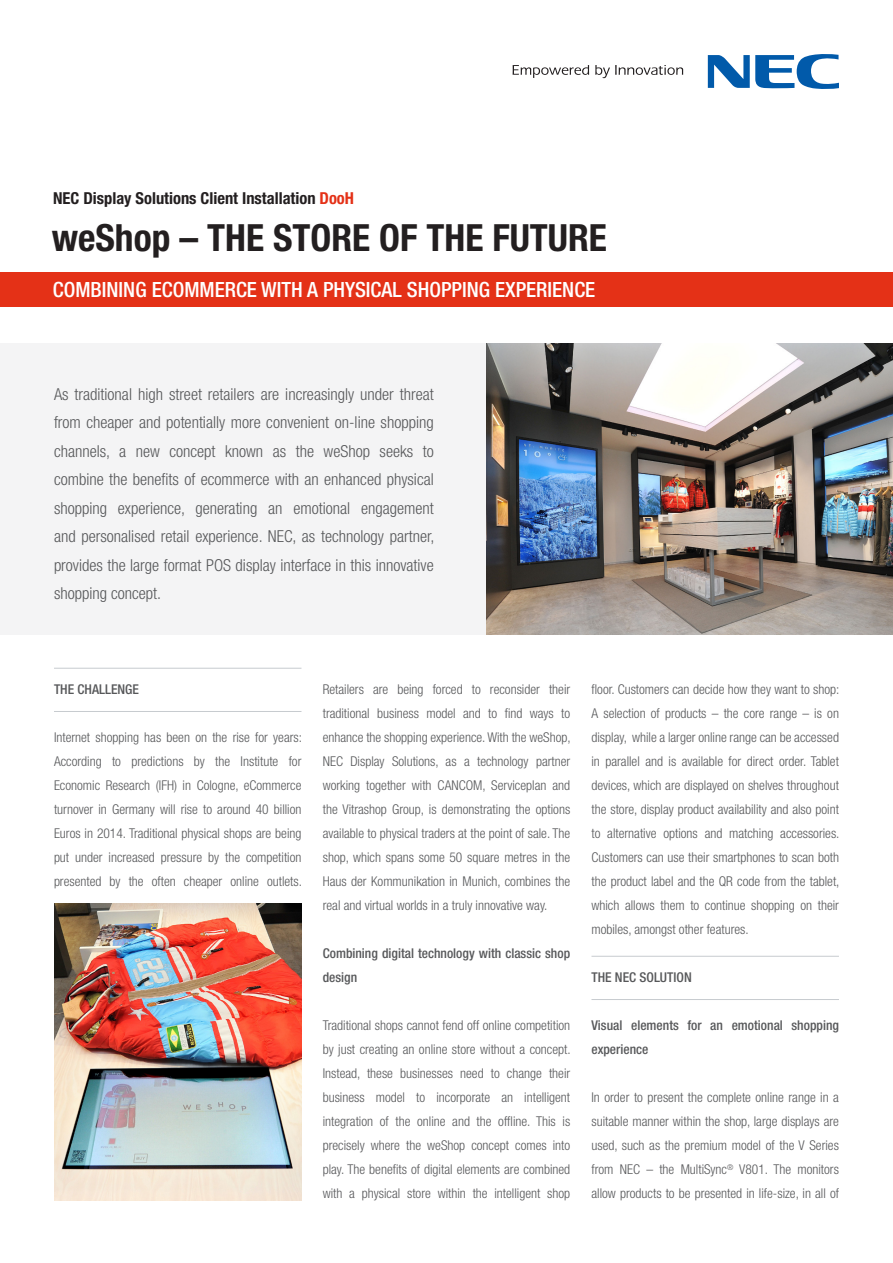
<style>
.page{position:relative;width:893px;height:1263px;background:#fff}
.page>*{position:absolute;margin:0;border:0;box-sizing:border-box;transform-origin:0 0}
.t1{font:700 condensed 37.5px "Helvetica Neue LT Std";color:#231f20}
.t2{font:500 condensed 21px "Helvetica Neue LT Std";color:#fff}
.BODY{font:300 condensed 16.5px/28.5px "Helvetica Neue LT Std";color:#57585a;text-align:justify}
.t3{font:700 condensed 16.5px "Helvetica Neue LT Std";color:#231f20}
.BODY-2{font:300 condensed 13.5px/24px "Helvetica Neue LT Std";color:#57585a;text-align:justify}
.BODY-3{font:500 condensed 13.5px/24px "Helvetica Neue LT Std";color:#57585a}
.FILETES{font:500 condensed 13.5px "Helvetica Neue LT Std";color:#57585a}
.s1{color:#e43117}
</style>
<div class="page">
<hr style="left:54px;top:668px;width:247px;height:1px;background:#c7cbcf">
<hr style="left:54px;top:711px;width:247px;height:1px;background:#c7cbcf">
<hr style="left:591px;top:956px;width:248px;height:1px;background:#c7cbcf">
<hr style="left:591px;top:999px;width:248px;height:1px;background:#c7cbcf">
<svg style="left:513px;top:65px;width:76px;height:13px"></svg>
<svg style="left:595px;top:65px;width:88px;height:13px"></svg>
<svg style="left:708px;top:54px;width:131px;height:35px"></svg>
<div style="left:0;top:272px;width:893px;height:35px;background:#e43117"></div>
<div style="left:0;top:343px;width:487px;height:292px;background:#f4f4f5"></div>
<img style="left:487px;top:343px;width:406px;height:291px">
<img style="left:54px;top:904px;width:247px;height:296px">
<p class="t3" style="left:53px;top:188px;width:302px">NEC Display Solutions Client Installation <span class="s1">DooH</span></p>
<p class="t1" style="left:52px;top:215px;width:557px">weShop – THE STORE OF THE FUTURE</p>
<p class="t2" style="left:53px;top:277px;width:544px">COMBINING ECOMMERCE WITH A PHYSICAL SHOPPING EXPERIENCE</p>
<p class="BODY" style="left:54px;top:379px;width:382px">As traditional high street retailers are increasingly under threat from cheaper and potentially more convenient on-line shopping channels, a new concept known as the weShop seeks to combine the benefits of ecommerce with an enhanced physical shopping experience, generating an emotional engagement and personalised retail experience. NEC, as technology partner, provides the large format POS display interface in this innovative shopping concept.</p>
<p class="FILETES" style="left:54px;top:681px;width:86px">THE CHALLENGE</p>
<p class="BODY-2" style="left:54px;top:725px;width:249px">Internet shopping has been on the rise for years:<br>According to predictions by the Institute for Economic Research (IFH) in Cologne, eCommerce turnover in Germany will rise to around 40 billion Euros in 2014. Traditional physical shops are being put under increased pressure by the competition presented by the often cheaper online outlets.</p>
<p class="BODY-2" style="left:323px;top:677px;width:249px">Retailers are being forced to reconsider their traditional business model and to find ways to enhance the shopping experience. With the weShop, NEC Display Solutions, as a technology partner working together with CANCOM, Serviceplan and the Vitrashop Group, is demonstrating the options available to physical traders at the point of sale. The shop, which spans some 50 square metres in the Haus der Kommunikation in Munich, combines the real and virtual worlds in a truly innovative way.</p>
<p class="BODY-3" style="left:323px;top:941px;width:249px">Combining digital technology with classic shop design</p>
<p class="BODY-2" style="left:323px;top:1013px;width:249px">Traditional shops cannot fend off online competition by just creating an online store without a concept.<br>Instead, these businesses need to change their business model to incorporate an intelligent integration of the online and the offline. This is precisely where the weShop concept comes into play. The benefits of digital elements are combined with a physical store within the intelligent shop</p>
<p class="BODY-2" style="left:591px;top:677px;width:249px">floor. Customers can decide how they want to shop:<br>A selection of products – the core range – is on display, while a larger online range can be accessed in parallel and is available for direct order. Tablet devices, which are displayed on shelves throughout the store, display product availability and also point to alternative options and matching accessories.<br>Customers can use their smartphones to scan both the product label and the QR code from the tablet, which allows them to continue shopping on their mobiles, amongst other features.</p>
<p class="FILETES" style="left:591px;top:969px;width:102px">THE NEC SOLUTION</p>
<p class="BODY-3" style="left:591px;top:1013px;width:249px">Visual elements for an emotional shopping experience</p>
<p class="BODY-2" style="left:591px;top:1085px;width:249px">In order to present the complete online range in a suitable manner within the shop, large displays are used, such as the premium model of the V Series from NEC – the MultiSync<sup>®</sup> V801. The monitors allow products to be presented in life-size, in all of</p>
</div>
